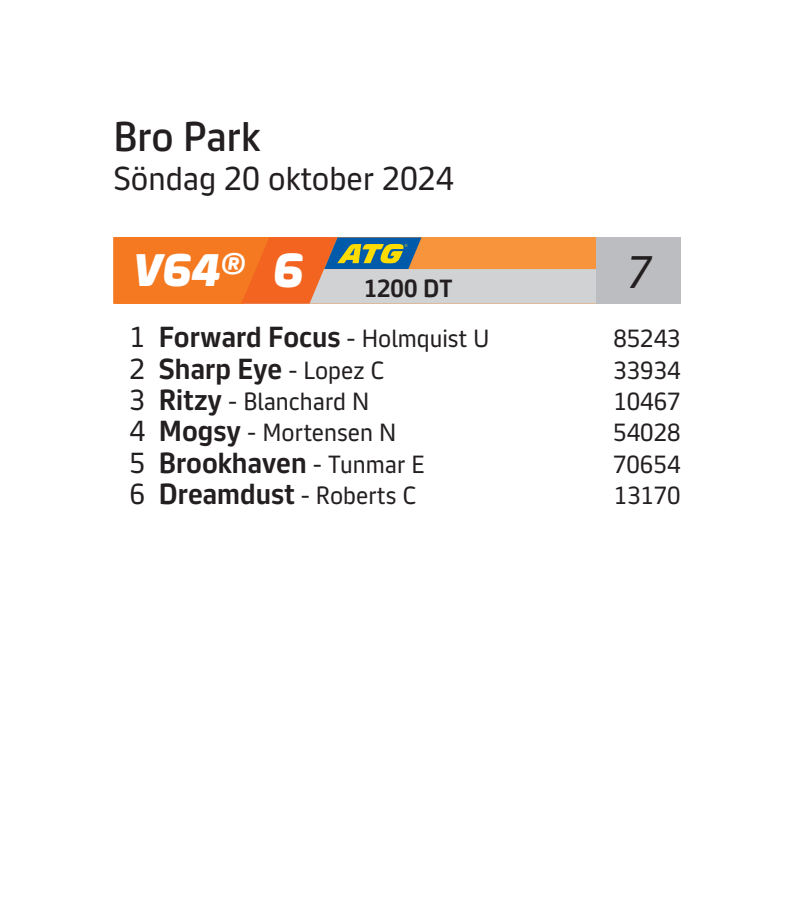
<style>
.page{position:relative;width:794px;height:908px;background:#fff}
.page>*{position:absolute;margin:0;border:0;box-sizing:border-box;transform-origin:0 0}
.t1{font:46px "ATG Rubrik";color:#fff}
.t2{font:44px "ATG Rubrik";color:#fff}
.t3{font:italic 44px "ATG Text";color:#231f20}
.t4{font:500 40px "ATG Text";color:#231f20}
.t5{font:32px "ATG Text";color:#231f20}
.HorseAndRider{font:700 28px "ATG Text";color:#231f20}
.S_REKORD{font:28px "ATG Text";color:#231f20}
.HorseAndRider-2{font:24px "ATG Text";color:#231f20}
.S_REKORD-2{font:24px "ATG Text";color:#231f20}
.t6{font:700 24px "ATG Text";color:#231f20}
.s1{font-weight:400;font-size:24px}
.s2{font-weight:700;font-size:28px}
</style>
<div class="page">
<div style="left:595px;top:237px;width:85px;height:66px;background:#bcbdc0"></div>
<svg style="left:113px;top:237px;width:483px;height:66px"></svg>
<p class="t4" style="left:113px;top:113px;width:149px">Bro Park</p>
<p class="t5" style="left:113px;top:159px;width:342px">Söndag 20 oktober 2024</p>
<p class="t2" style="left:134px;top:244px;width:112px">V64®</p>
<p class="t1" style="left:274px;top:243px;width:31px">6</p>
<p class="t6" style="left:364px;top:274px;width:90px">1200 DT</p>
<p class="t3" style="left:626px;top:246px;width:26px">7</p>
<p class="S_REKORD" style="left:129px;top:320px;width:17px">1</p>
<p class="HorseAndRider" style="left:159px;top:320px;width:332px">Forward Focus <span class="s1">- Holmquist U</span></p>
<p class="S_REKORD-2" style="left:613px;top:324px;width:69px">85243</p>
<p class="S_REKORD" style="left:129px;top:352px;width:17px">2</p>
<p class="HorseAndRider" style="left:159px;top:351px;width:227px">Sharp Eye <span class="s1">- Lopez C</span></p>
<p class="S_REKORD-2" style="left:613px;top:356px;width:69px">33934</p>
<p class="S_REKORD" style="left:129px;top:383px;width:17px">3</p>
<p class="HorseAndRider-2" style="left:159px;top:387px;width:212px"><span class="s2">Ritzy</span> - Blanchard N</p>
<p class="S_REKORD-2" style="left:613px;top:387px;width:68px">10467</p>
<p class="S_REKORD" style="left:129px;top:414px;width:17px">4</p>
<p class="HorseAndRider-2" style="left:159px;top:418px;width:239px"><span class="s2">Mogsy</span> - Mortensen N</p>
<p class="S_REKORD-2" style="left:613px;top:418px;width:69px">54028</p>
<p class="S_REKORD" style="left:129px;top:446px;width:17px">5</p>
<p class="HorseAndRider" style="left:159px;top:445px;width:268px">Brookhaven <span class="s1">- Tunmar E</span></p>
<p class="S_REKORD-2" style="left:613px;top:449px;width:69px">70654</p>
<p class="S_REKORD" style="left:129px;top:477px;width:17px">6</p>
<p class="HorseAndRider" style="left:159px;top:477px;width:259px">Dreamdust <span class="s1">- Roberts C</span></p>
<p class="S_REKORD-2" style="left:614px;top:481px;width:68px">13170</p>
</div>
